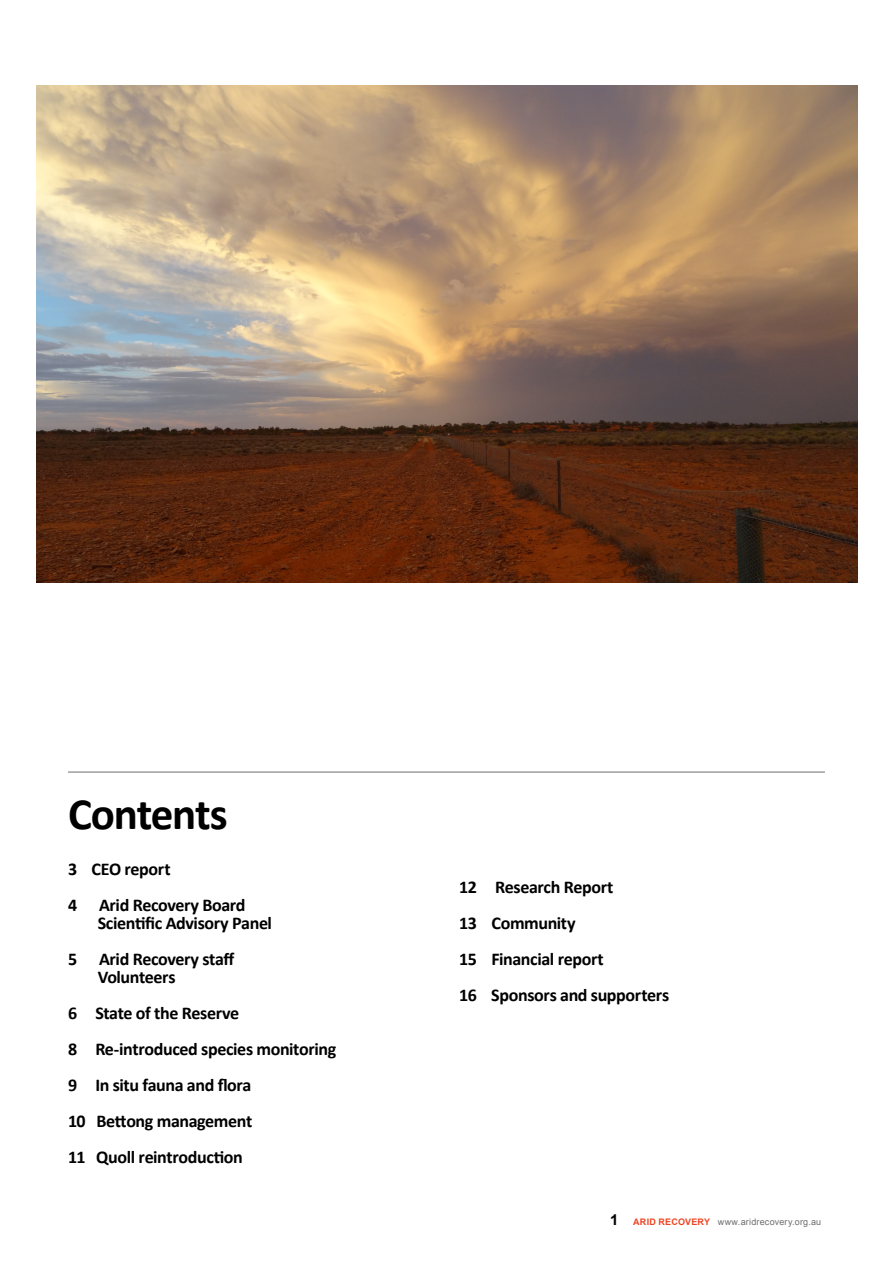
<style>
.page{position:relative;width:893px;height:1263px;background:#fff}
.page>*{position:absolute;margin:0;border:0;box-sizing:border-box;transform-origin:0 0}
.t1{font:700 45px "Calibri";letter-spacing:-.03em;color:#000}
.t2{font:700 18px/36px "Calibri";letter-spacing:-.02em;color:#000}
.t3{font:700 15px "Arial";color:#000}
.t4{font:9px "Arial";letter-spacing:.02em;color:#6d6e71}
.s1{font-weight:700;color:#ef4423}
</style>
<div class="page">
<hr style="left:68px;top:772px;width:757px;height:1px;background:#6d6e71">
<img style="left:36px;top:85px;width:821px;height:498px">
<h1 class="t1" style="left:68px;top:785px;width:161px">Contents</h1>
<p class="t2" style="left:68px;top:851px;width:179px">3 CEO report<br>4 Arid Recovery Board</p>
<p class="t2" style="left:68px;top:905px;width:206px;text-indent:30px">Scientific Advisory Panel<br>5 Arid Recovery staff</p>
<p class="t2" style="left:68px;top:959px;width:270px;text-indent:30px">Volunteers<br>6 State of the Reserve<br>8 Re-introduced species monitoring<br>9 In situ fauna and flora<br>10 Bettong management<br>11 Quoll reintroduction</p>
<p class="t2" style="left:459px;top:869px;width:211px">12 Research Report<br>13 Community<br>15 Financial report<br>16 Sponsors and supporters</p>
<p class="t3" style="left:610px;top:1210px;width:10px">1</p>
<p class="t4" style="left:633px;top:1216px;width:189px"><span class="s1">ARID RECOVERy</span> www.aridrecovery.org.au</p>
</div>
